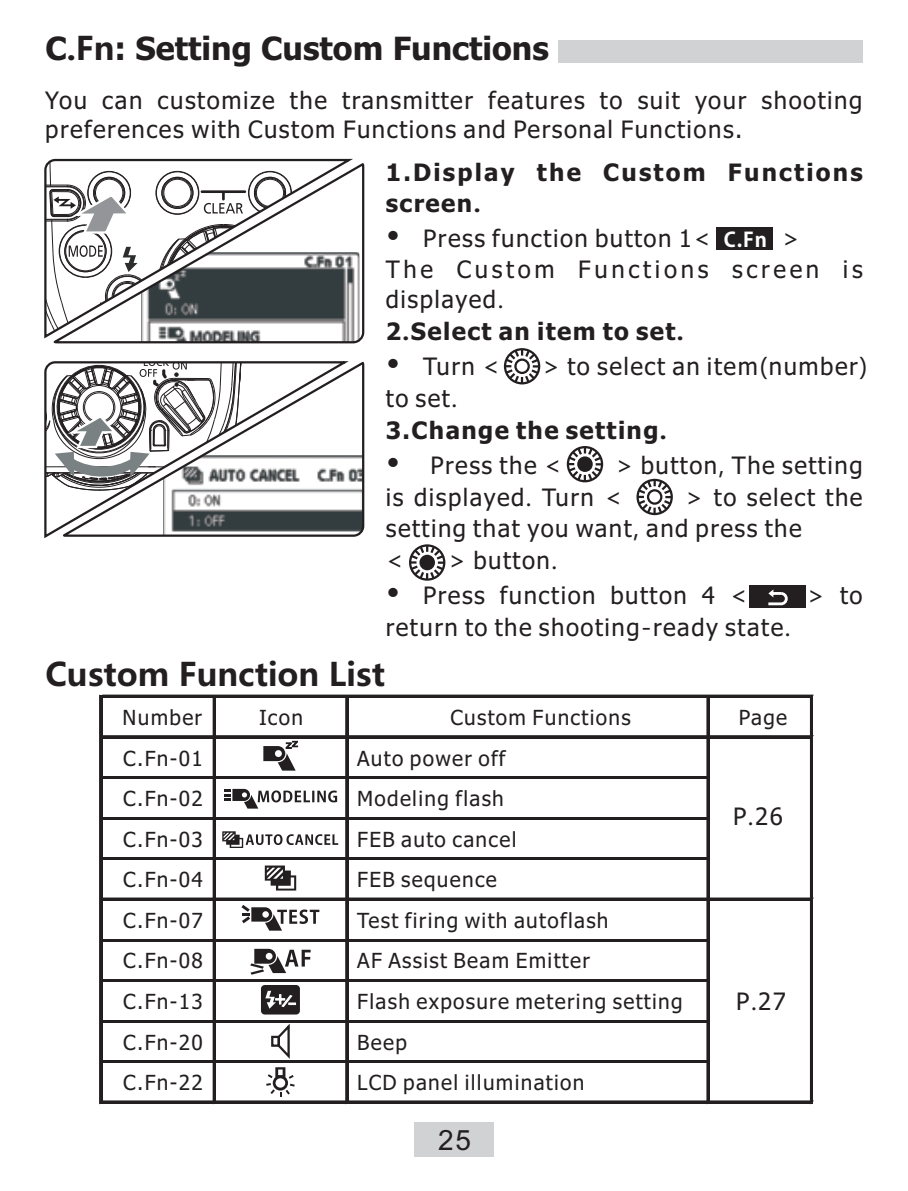
<style>
.page{position:relative;width:908px;height:1191px;background:#fff}
.page>*{position:absolute;margin:0;border:0;box-sizing:border-box;transform-origin:0 0}
.t1{font:700 32px "Tahoma";color:#231f20}
.t2{font:700 32px "Microsoft Ya Hei";color:#231f20}
.t3{font:32px "Wingdings";color:#231f20}
.t4{font:28px "Arial";color:#231f20}
.t5{font:24px/35.2px "Tahoma";letter-spacing:.06em;color:#231f20}
.t6{font:700 24px/35.2px "Tahoma";letter-spacing:.06em;color:#231f20}
.t7{font:24px/30.4px "Tahoma";letter-spacing:.15em;color:#231f20}
.t8{font:700 24px "Tahoma";letter-spacing:.09em;color:#231f20}
.t9{font:24px "Microsoft Ya Hei";color:#231f20}
.t10{font:20.8px "Tahoma";letter-spacing:.06em;color:#231f20}
.t11{font:700 20px "Adobe Gothic Std";color:#fff}
.s1{font-family:"Microsoft Ya Hei"}
.s2{font-weight:700}
.s3{font-family:"Microsoft Ya Hei";font-weight:700}
.s4{font-weight:400}
.s5{font-family:"Microsoft Ya Hei";font-weight:400}
</style>
<div class="page">
<div style="left:716px;top:228px;width:56px;height:22px;background:#231f20"></div>
<svg style="left:503px;top:348px;width:37px;height:37px"></svg>
<div style="left:514px;top:358px;width:15px;height:16px;border:2px solid #231f20;border-radius:50%"></div>
<svg style="left:566px;top:446px;width:37px;height:37px"></svg>
<div style="left:577px;top:456px;width:15px;height:16px;background:#231f20;border:2px solid #231f20;border-radius:50%"></div>
<svg style="left:636px;top:478px;width:37px;height:38px"></svg>
<div style="left:646px;top:489px;width:16px;height:16px;border:2px solid #231f20;border-radius:50%"></div>
<svg style="left:409px;top:544px;width:37px;height:37px"></svg>
<div style="left:419px;top:555px;width:16px;height:15px;background:#231f20;border:2px solid #231f20;border-radius:50%"></div>
<div style="left:748px;top:585px;width:57px;height:23px;background:#231f20"></div>
<svg style="left:768px;top:589px;width:20px;height:17px"></svg>
<div style="left:414px;top:1123px;width:79px;height:34px;background:#d1d2d4"></div>
<div style="left:558px;top:40px;width:304px;height:22px;background:#d1d2d4"></div>
<hr style="left:99px;top:695px;width:3px;height:408px;background:#231f20">
<hr style="left:213px;top:698px;width:3px;height:405px;background:#231f20">
<hr style="left:212px;top:698px;width:2px;height:405px;background:#231f20">
<hr style="left:345px;top:698px;width:3px;height:405px;background:#231f20">
<hr style="left:706px;top:698px;width:3px;height:405px;background:#231f20">
<hr style="left:810px;top:698px;width:2px;height:405px;background:#231f20">
<hr style="left:809px;top:698px;width:1px;height:405px;background:#231f20">
<hr style="left:102px;top:695px;width:710px;height:3px;background:#231f20">
<hr style="left:102px;top:694px;width:710px;height:2px;background:#231f20">
<hr style="left:102px;top:735px;width:710px;height:3px;background:#231f20">
<hr style="left:102px;top:776px;width:604px;height:3px;background:#231f20">
<hr style="left:102px;top:817px;width:604px;height:2px;background:#231f20">
<hr style="left:102px;top:857px;width:604px;height:3px;background:#231f20">
<hr style="left:102px;top:898px;width:710px;height:3px;background:#231f20">
<hr style="left:102px;top:897px;width:710px;height:1px;background:#231f20">
<hr style="left:102px;top:938px;width:607px;height:3px;background:#231f20">
<hr style="left:102px;top:979px;width:607px;height:3px;background:#231f20">
<hr style="left:102px;top:1019px;width:607px;height:3px;background:#231f20">
<hr style="left:102px;top:1060px;width:607px;height:3px;background:#231f20">
<hr style="left:102px;top:1101px;width:710px;height:2px;background:#231f20">
<hr style="left:102px;top:1100px;width:710px;height:1px;background:#231f20">
<svg style="left:263px;top:740px;width:36px;height:30px"></svg>
<svg style="left:265px;top:865px;width:31px;height:25px"></svg>
<svg style="left:266px;top:1067px;width:28px;height:29px"></svg>
<div style="left:271px;top:1035px;width:9px;height:11px;border:2px solid #231f20"></div>
<svg style="left:275px;top:1022px;width:16px;height:37px"></svg>
<div style="left:261px;top:985px;width:39px;height:29px;background:#231f20;border:2px solid #231f20;border-radius:3px"></div>
<svg style="left:265px;top:990px;width:31px;height:18px"></svg>
<svg style="left:224px;top:789px;width:113px;height:19px"></svg>
<svg style="left:222px;top:831px;width:116px;height:17px"></svg>
<svg style="left:241px;top:905px;width:78px;height:25px"></svg>
<svg style="left:250px;top:948px;width:60px;height:26px"></svg>
<svg style="left:53px;top:163px;width:312px;height:181px"></svg>
<svg style="left:44px;top:158px;width:308px;height:182px"></svg>
<svg style="left:45px;top:160px;width:304px;height:177px"></svg>
<svg style="left:347px;top:361px;width:18px;height:176px"></svg>
<svg style="left:44px;top:361px;width:303px;height:178px"></svg>
<h1 class="t1" style="left:45px;top:35px;width:505px">C<span class="s1">.Fn</span>: Setting Custom Functions</h1>
<p class="t5" style="left:45px;top:88px;width:818px;line-height:28.8px">You can customize the transmitter features to suit your shooting preferences with Custom Functions and Personal Functions.</p>
<p class="t8" style="left:386px;top:163px;width:478px">1.Display the Custom Functions</p>
<p class="t5" style="left:423px;top:187px;width:289px;text-indent:-37px"><span class="s2">screen</span><span class="s3">.<br></span>Press function button 1<span class="s1">&lt;</span></p>
<h1 class="t3" style="left:386px;top:222px;width:97px">•</h1>
<p class="t11" style="left:723px;top:229px;width:44px">C.Fn</p>
<p class="t9" style="left:781px;top:227px;width:19px">&gt;</p>
<p class="t7" style="left:385px;top:256px;width:478px">The Custom Functions screen is displayed<span class="s1">.</span></p>
<p class="t6" style="left:423px;top:315px;width:262px;text-indent:-37px">2<span class="s1">.</span>Select an item to set<span class="s1">.<br></span><span class="s4">Turn</span> <span class="s5">&lt;</span></p>
<p class="t5" style="left:542px;top:350px;width:326px"><span class="s1">&gt;</span> to select an item<span class="s1">(</span>number<span class="s1">)</span></p>
<h1 class="t3" style="left:385px;top:350px;width:97px">•</h1>
<p class="t5" style="left:385px;top:382px;width:73px">to set<span class="s1">.</span></p>
<p class="t6" style="left:430px;top:414px;width:238px;text-indent:-45px">3.Change the setting<span class="s1">.<br></span><span class="s4">Press the</span> <span class="s5">&lt;</span></p>
<p class="t5" style="left:385px;top:451px;width:478px;line-height:32px;text-indent:230px"><span class="s1">&gt;</span> button<span class="s1">,</span> The setting is displayed<span class="s1">.</span> Turn <span class="s1">&lt;</span></p>
<h1 class="t3" style="left:385px;top:449px;width:97px">•</h1>
<p class="t5" style="left:385px;top:483px;width:478px;line-height:31.6px;text-indent:299px"><span class="s1">&gt;</span> to select the setting that you want<span class="s1">,</span> and press the</p>
<p class="t9" style="left:385px;top:549px;width:19px">&lt;</p>
<p class="t5" style="left:423px;top:545px;width:326px;text-indent:25px"><span class="s1">&gt;</span> button<span class="s1">.<br></span>Press function button 4 <span class="s1">&lt;</span></p>
<h1 class="t3" style="left:385px;top:579px;width:97px">•</h1>
<p class="t5" style="left:385px;top:612px;width:406px">return to the shooting<span class="s1">-</span>ready state<span class="s1">.</span></p>
<h1 class="t2" style="left:45px;top:660px;width:341px">Custom Function List</h1>
<p class="t10" style="left:122px;top:709px;width:81px">Number</p>
<p class="t10" style="left:259px;top:709px;width:45px">Icon</p>
<p class="t10" style="left:450px;top:709px;width:182px">Custom Functions</p>
<p class="t10" style="left:738px;top:709px;width:50px">Page</p>
<p class="t10" style="left:123px;top:749px;width:81px">C.Fn-01</p>
<p class="t10" style="left:357px;top:749px;width:150px">Auto power off</p>
<p class="t10" style="left:123px;top:790px;width:81px">C.Fn-02</p>
<p class="t10" style="left:357px;top:790px;width:148px">Modeling flash</p>
<p class="t10" style="left:123px;top:830px;width:81px">C.Fn-03</p>
<p class="t10" style="left:357px;top:830px;width:161px">FEB auto cancel</p>
<p class="t10" style="left:123px;top:871px;width:81px">C.Fn-04</p>
<p class="t10" style="left:357px;top:871px;width:141px">FEB sequence</p>
<p class="t10" style="left:123px;top:912px;width:81px">C.Fn-07</p>
<p class="t10" style="left:357px;top:912px;width:253px">Test firing with autoflash</p>
<p class="t10" style="left:123px;top:952px;width:81px">C.Fn-08</p>
<p class="t10" style="left:357px;top:952px;width:234px">AF Assist Beam Emitter</p>
<p class="t10" style="left:123px;top:993px;width:81px">C.Fn-13</p>
<p class="t10" style="left:357px;top:993px;width:327px">Flash exposure metering setting</p>
<p class="t10" style="left:123px;top:1033px;width:81px">C.Fn-20</p>
<p class="t10" style="left:357px;top:1033px;width:51px">Beep</p>
<p class="t10" style="left:123px;top:1074px;width:81px">C.Fn-22</p>
<p class="t10" style="left:357px;top:1074px;width:229px">LCD panel illumination</p>
<p class="t5" style="left:732px;top:800px;width:51px">P<span class="s1">.</span>26</p>
<p class="t5" style="left:736px;top:985px;width:51px">P<span class="s1">.</span>27</p>
<p class="t4" style="left:438px;top:1129px;width:34px">25</p>
<p class="t5" style="left:806px;top:580px;width:57px"><span class="s1">&gt;</span> to</p>
</div>
